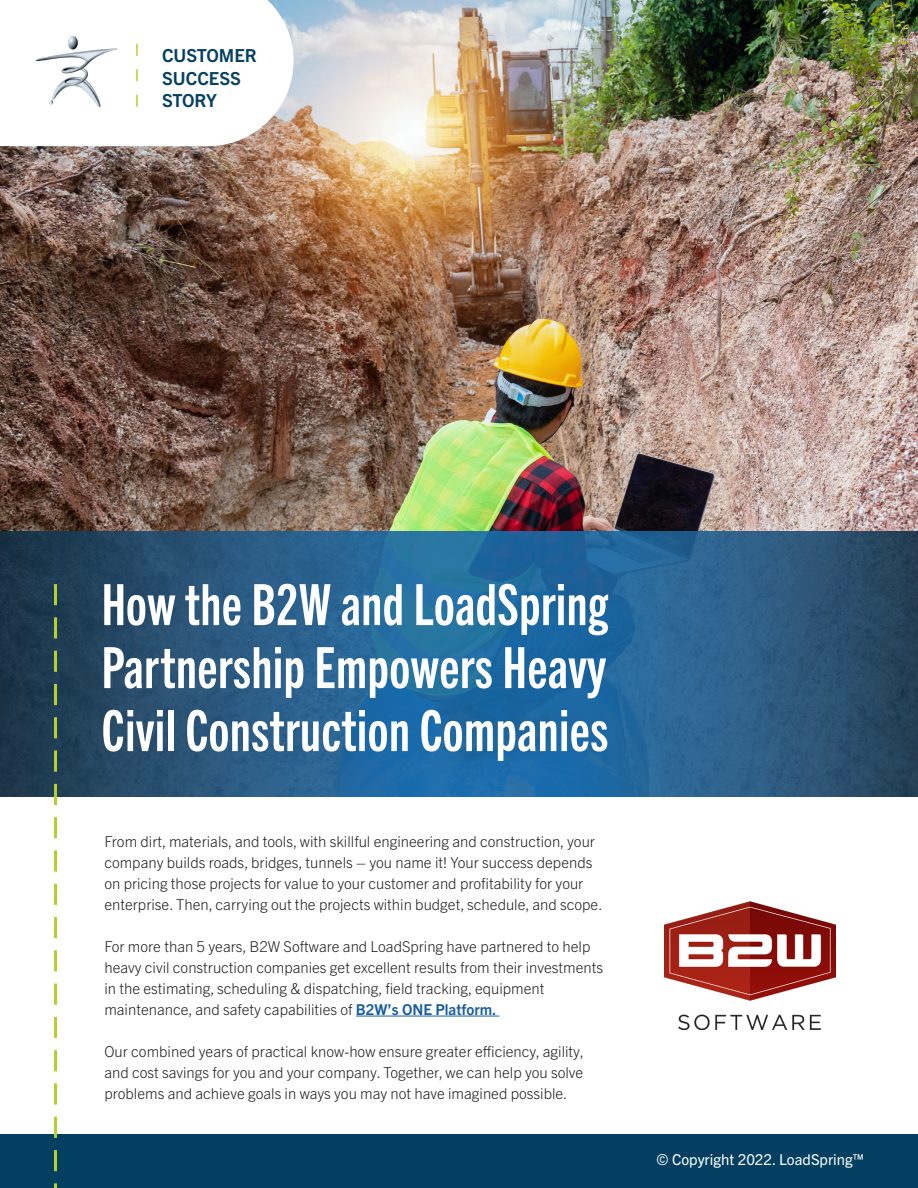
<style>
.page{position:relative;width:918px;height:1188px;background:#fff}
.page>*{position:absolute;margin:0;border:0;box-sizing:border-box;transform-origin:0 0}
.t1{font:57px/63px "Trade Gothic Next LT Pro Bd Cm";letter-spacing:.01em;color:#fff;text-align:justify}
.t2{font:700 18px/22.5px "Trade Gothic Next LT Pro";color:#054061}
.t3{font:300 15px/21px "Trade Gothic Next LT Pro";color:#231f20}
.t4{font:15px "Trade Gothic Next LT Pro";color:#fff}
.s1{font-weight:700;color:#175d9e}
</style>
<div class="page">
<img style="left:0;top:0;width:918px;height:531px">
<svg style="left:0;top:531px;width:918px;height:265px;background:#255a83"></svg>
<div style="left:0;top:1134px;width:918px;height:54px;background:#033f60"></div>
<hr style="left:356px;top:1016px;width:143px;height:1px;background:#175d9e">
<svg style="left:54px;top:584px;width:3px;height:604px"></svg>
<svg style="left:0;top:0;width:294px;height:146px"></svg>
<img style="left:664px;top:901px;width:171px;height:128px">
<p class="t2" style="left:162px;top:43px;width:96px">CUSTOMER</p>
<p class="t2" style="left:162px;top:66px;width:80px">SUCCESS<br>STORY</p>
<p class="t1" style="left:102px;top:570px;width:508px">How the B2W and LoadSpring Partnership Empowers Heavy Civil Construction Companies</p>
<p class="t3" style="left:104px;top:830px;width:500px">From dirt, materials, and tools, with skillful engineering and construction, your company builds roads, bridges, tunnels – you name it! Your success depends on pricing those projects for value to your customer and profitability for your enterprise. Then, carrying out the projects within budget, schedule, and scope.</p>
<p class="t3" style="left:104px;top:935px;width:500px">For more than 5 years, B2W Software and LoadSpring have partnered to help heavy civil construction companies get excellent results from their investments in the estimating, scheduling &amp; dispatching, field tracking, equipment maintenance, and safety capabilities of <span class="s1">B2W’s ONE Platform.</span></p>
<p class="t3" style="left:104px;top:1040px;width:481px;text-align:justify">Our combined years of practical know-how ensure greater efficiency, agility, and cost savings for you and your company. Together, we can help you solve problems and achieve goals in ways you may not have imagined possible.</p>
<p class="t4" style="left:656px;top:1149px;width:209px">© Copyright 2022. LoadSpring™</p>
</div>
